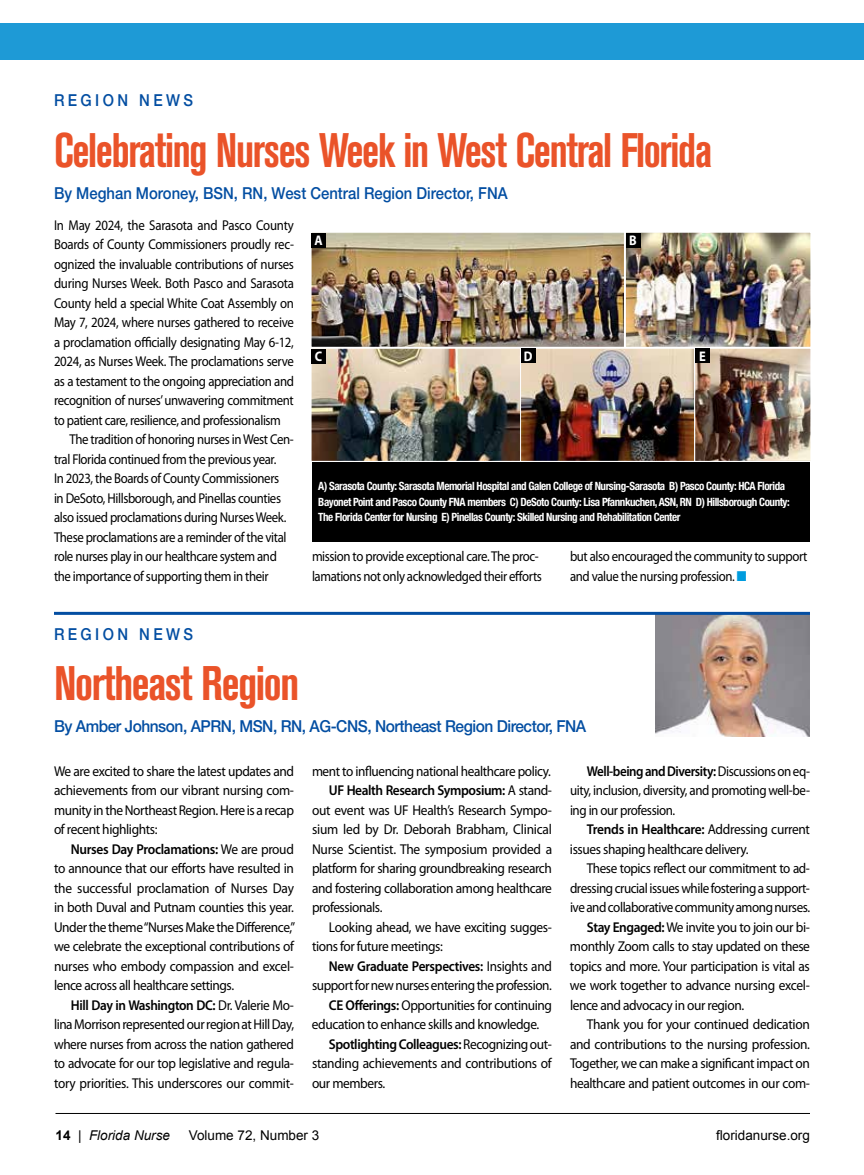
<style>
.page{position:relative;width:864px;height:1175px;background:#fff}
.page>*{position:absolute;margin:0;border:0;box-sizing:border-box;transform-origin:0 0}
.t1{font:700 condensed 48px "Akzidenz Grotesk BE";letter-spacing:-.03em;color:#ea5329;scale:.9 1}
.t2{font:700 condensed 48px "Akzidenz Grotesk BE";letter-spacing:-.03em;color:#ea5329;scale:.94 1}
.t3{font:500 16.5px "Helvetica Neue LT Std";letter-spacing:-.03em;color:#034ea2;scale:.94 1}
.t4{font:500 16.5px "Helvetica Neue LT Std";color:#034ea2;scale:.9 1}
.t5{font:500 16.5px "Helvetica Neue LT Std";letter-spacing:.23em;color:#034ea2;scale:.9 1}
.t6{font:14.25px/19.5px "Myriad Pro";letter-spacing:-.03em;color:#000;text-align:justify;scale:.94 1}
.t7{font:14.25px/19.5px "Myriad Pro";letter-spacing:-.03em;color:#000;scale:.9 1}
.t8{font:14.25px/19.5px "Myriad Pro";letter-spacing:-.03em;color:#000;text-align:justify;scale:.93 1}
.t9{font:14.25px "Myriad Pro";letter-spacing:-.03em;color:#000;scale:.92 1}
.t10{font:14.25px/19.5px "Myriad Pro";letter-spacing:-.03em;color:#000;text-align:justify;scale:.91 1}
.t11{font:600 14.25px "Myriad Pro";letter-spacing:-.03em;color:#000;scale:.94 1}
.t12{font:600 14.25px "Myriad Pro";letter-spacing:-.03em;color:#000;scale:.93 1}
.t13{font:700 13.95px "Myriad Pro";color:#fff;scale:.9 1}
.t14{font:13.5px "Arial";color:#000}
.t15{font:italic 13.5px "Arial";color:#000}
.t16{font:700 condensed 11.4px/15.6px "Helvetica Neue LT Std";letter-spacing:-.04em;color:#fff}
.s1{font-family:"Helvetica Neue LT Std";font-weight:700;font-stretch:condensed;font-size:11.4px;color:#fff}
.s2{color:#009cde}
.s3{font-weight:600}
.s4{font-weight:400}
.s5{font-weight:700;font-style:normal}
.s6{font-style:normal}
</style>
<div class="page">
<div style="left:0;top:23px;width:864px;height:36px;background:#1e9ad6"></div>
<hr style="left:56px;top:1113px;width:754px;height:1px;background:#000">
<img style="left:656px;top:615px;width:154px;height:121px">
<div style="left:312px;top:462px;width:498px;height:79px;background:#000"></div>
<img style="left:311px;top:232px;width:500px;height:229px">
<div style="left:312px;top:233px;width:14px;height:14px;background:#000"></div>
<div style="left:626px;top:233px;width:14px;height:14px;background:#000"></div>
<div style="left:312px;top:349px;width:14px;height:14px;background:#000"></div>
<div style="left:521px;top:349px;width:14px;height:14px;background:#000"></div>
<div style="left:695px;top:349px;width:15px;height:14px;background:#000"></div>
<hr style="left:54px;top:612px;width:756px;height:3px;background:#034ea2">
<p class="t5" style="left:54px;top:91px;width:156px">REGION NEWS</p>
<h1 class="t1" style="left:54px;top:123px;width:733px">Celebrating Nurses Week in West Central Florida</h1>
<p class="t4" style="left:54px;top:183px;width:506px">By Meghan Moroney, BSN, RN, West Central Region Director, FNA</p>
<p class="t7" style="left:54px;top:215px;width:268px">In May 2024, the Sarasota and Pasco County Boards of County Commissioners proudly rec&shy;ognized the invaluable contributions of nurses during Nurses Week. Both Pasco and Sarasota County held a special White Coat Assembly on May 7, 2024, where nurses gathered to receive a proclamation officially designating May 6-12, 2024, as Nurses Week. The proclamations serve as a testament to the ongoing appreciation and recognition of nurses’ unwavering commitment to patient care, resilience, and professionalism <span class="s1">(Sar</span>The tradition of honoring nurses in West Cen&shy;tral Florida continued from the previous year.<br>In 2023, the Boards of County Commissioners<br>in DeSoto, Hillsborough, and Pinellas counties also issued proclamations during Nurses Week.<br>These proclamations are a reminder of the vital role nurses play in our healthcare system and the importance of supporting them in their</p>
<p class="t13" style="left:315px;top:233px;width:11px">A</p>
<p class="t13" style="left:629px;top:233px;width:10px">B</p>
<p class="t13" style="left:315px;top:349px;width:10px">C</p>
<p class="t13" style="left:524px;top:348px;width:11px">D</p>
<p class="t13" style="left:699px;top:348px;width:9px">E</p>
<p class="t16" style="left:318px;top:478px;width:473px">A) Sarasota County: Sarasota Memorial Hospital and Galen College of Nursing-Sarasota B) Pasco County: HCA Florida<br>Bayonet Point and Pasco County FNA members C) DeSoto County: Lisa Pfannkuchen, ASN, RN D) Hillsborough County:<br>The Florida Center for Nursing E) Pinellas County: Skilled Nursing and Rehabilitation Center</p>
<p class="t7" style="left:312px;top:547px;width:257px">mission to provide exceptional care. The proc&shy;lamations not only acknowledged their efforts</p>
<p class="t7" style="left:570px;top:547px;width:265px">but also encouraged the community to support and value the nursing profession. <span class="s2">■</span></p>
<p class="t5" style="left:54px;top:624px;width:156px">REGION NEWS</p>
<h1 class="t2" style="left:54px;top:656px;width:262px">Northeast Region</h1>
<p class="t3" style="left:54px;top:716px;width:568px">By Amber Johnson, APRN, MSN, RN, AG-CNS, Northeast Region Director, FNA</p>
<p class="t6" style="left:54px;top:761px;width:257px">We are excited to share the latest updates and achievements from our vibrant nursing com&shy;munity in the Northeast Region. Here is a recap of recent highlights:</p>
<p class="t6" style="left:54px;top:839px;width:258px;text-indent:17px"><span class="s3">Nurses Day Proclamations:</span> We are proud to announce that our efforts have resulted in the successful proclamation of Nurses Day in both Duval and Putnam counties this year.<br>Under the theme “Nurses Make the Difference,” we celebrate the exceptional contributions of nurses who embody compassion and excel&shy;lence across all healthcare settings.</p>
<p class="t8" style="left:54px;top:995px;width:260px;text-indent:17px"><span class="s3">Hill Day in Washington DC:</span> Dr. Valerie Mo&shy;lina Morrison represented our region at Hill Day, where nurses from across the nation gathered to advocate for our top legislative and regula&shy;tory priorities. This underscores our commit-</p>
<p class="t8" style="left:312px;top:761px;width:259px">ment to influencing national healthcare policy.</p>
<p class="t11" style="left:329px;top:782px;width:239px">UF Health Research Symposium: <span class="s4">A stand-</span></p>
<p class="t6" style="left:312px;top:800px;width:257px">out event was UF Health’s Research Sympo-</p>
<p class="t6" style="left:312px;top:820px;width:257px">sium led by Dr. Deborah Brabham, Clinical</p>
<p class="t6" style="left:312px;top:839px;width:257px">Nurse Scientist. The symposium provided a</p>
<p class="t6" style="left:312px;top:859px;width:257px">platform for sharing groundbreaking research</p>
<p class="t6" style="left:312px;top:878px;width:257px">and fostering collaboration among healthcare</p>
<p class="t6" style="left:312px;top:898px;width:77px">professionals.</p>
<p class="t6" style="left:329px;top:917px;width:239px">Looking ahead, we have exciting sugges-</p>
<p class="t6" style="left:312px;top:937px;width:141px">tions for future meetings:</p>
<p class="t12" style="left:329px;top:958px;width:241px">New Graduate Perspectives: <span class="s4">Insights and</span></p>
<p class="t8" style="left:312px;top:976px;width:259px">support for new nurses entering the profession.</p>
<p class="t6" style="left:329px;top:995px;width:239px"><span class="s3">CE Offerings:</span> Opportunities for continuing</p>
<p class="t6" style="left:312px;top:1015px;width:243px">education to enhance skills and knowledge.</p>
<p class="t11" style="left:329px;top:1036px;width:239px">Spotlighting Colleagues: <span class="s4">Recognizing out-</span></p>
<p class="t6" style="left:312px;top:1054px;width:257px">standing achievements and contributions of</p>
<p class="t6" style="left:312px;top:1073px;width:79px">our members.</p>
<p class="t10" style="left:570px;top:761px;width:265px;text-indent:17px"><span class="s3">Well-being and Diversity:</span> Discussions on eq&shy;uity, inclusion, diversity, and promoting well-be&shy;ing in our profession.</p>
<p class="t6" style="left:570px;top:820px;width:257px;text-indent:17px"><span class="s3">Trends in Healthcare:</span> Addressing current issues shaping healthcare delivery.</p>
<p class="t9" style="left:587px;top:860px;width:244px">These topics reflect our commitment to ad-</p>
<p class="t9" style="left:570px;top:880px;width:262px">dressing crucial issues while fostering a support-</p>
<p class="t9" style="left:570px;top:899px;width:262px">ive and collaborative community among nurses.</p>
<p class="t6" style="left:587px;top:917px;width:239px"><span class="s3">Stay Engaged:</span> We invite you to join our bi-</p>
<p class="t6" style="left:570px;top:937px;width:257px">monthly Zoom calls to stay updated on these</p>
<p class="t6" style="left:570px;top:956px;width:257px">topics and more. Your participation is vital as</p>
<p class="t6" style="left:570px;top:976px;width:257px">we work together to advance nursing excel-</p>
<p class="t6" style="left:570px;top:995px;width:187px">lence and advocacy in our region.</p>
<p class="t6" style="left:587px;top:1015px;width:239px">Thank you for your continued dedication</p>
<p class="t6" style="left:570px;top:1034px;width:257px">and contributions to the nursing profession.</p>
<p class="t6" style="left:570px;top:1054px;width:257px">Together, we can make a significant impact on</p>
<p class="t6" style="left:570px;top:1073px;width:257px">healthcare and patient outcomes in our com-</p>
<p class="t15" style="left:56px;top:1126px;width:116px"><span class="s5">14</span> <span class="s6">|</span> Florida Nurse</p>
<p class="t14" style="left:189px;top:1126px;width:132px">Volume 72, Number 3</p>
<p class="t14" style="left:716px;top:1126px;width:95px">floridanurse.org</p>
</div>
